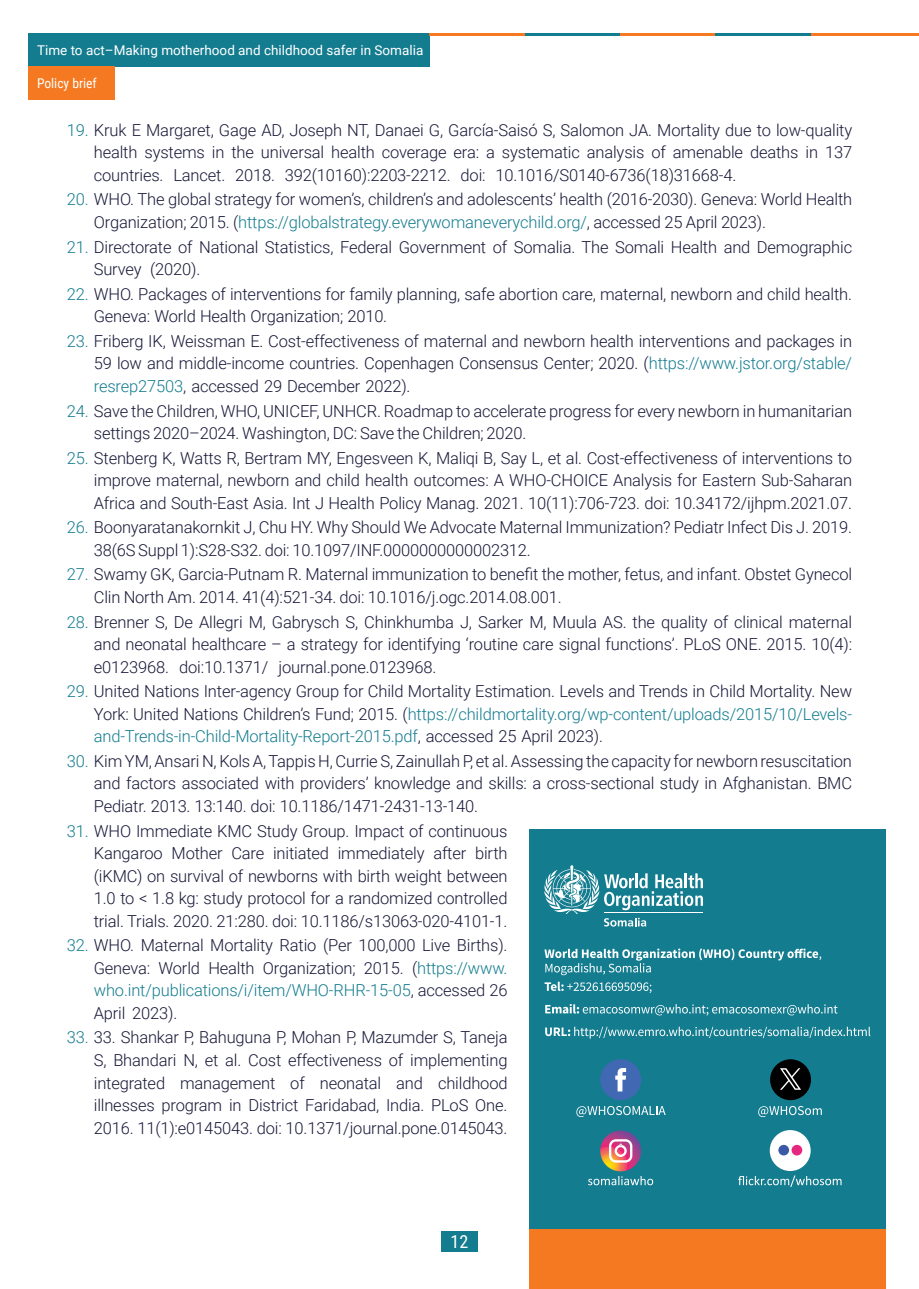
<style>
.page{position:relative;width:919px;height:1289px;background:#fff}
.page>*{position:absolute;margin:0;border:0;box-sizing:border-box;transform-origin:0 0}
.t1{font:18px "Roboto Condensed";color:#fff}
.t2{font:300 16.5px/22.5px "Roboto";letter-spacing:-.01em;color:#171738;text-align:justify}
.t3{font:13.5px "Roboto";color:#fff}
.t4{font:13.5px "Roboto Condensed";color:#fff}
.s1{color:#147c8f}
</style>
<div class="page">
<div style="left:441px;top:1230px;width:36px;height:21px;background:#147c8f"></div>
<div style="left:28px;top:34px;width:401px;height:33px;background:#147c8f"></div>
<div style="left:28px;top:67px;width:87px;height:33px;background:#f47921"></div>
<hr style="left:429px;top:34px;width:96px;height:2px;background:#f47921">
<svg style="left:906px;top:34px;width:12px;height:2px"></svg>
<hr style="left:525px;top:34px;width:95px;height:2px;background:#147c8f">
<hr style="left:620px;top:34px;width:95px;height:2px;background:#f47921">
<hr style="left:715px;top:34px;width:95px;height:2px;background:#147c8f">
<hr style="left:810px;top:34px;width:96px;height:2px;background:#f47921">
<div style="left:529px;top:829px;width:356px;height:400px;background:#147c8f"></div>
<div style="left:529px;top:1229px;width:356px;height:59px;background:#f47921"></div>
<svg style="left:544px;top:948px;width:277px;height:27px"></svg>
<svg style="left:544px;top:981px;width:107px;height:12px"></svg>
<svg style="left:545px;top:1004px;width:292px;height:11px"></svg>
<svg style="left:545px;top:1026px;width:325px;height:12px"></svg>
<svg style="left:544px;top:865px;width:159px;height:61px"></svg>
<svg style="left:600px;top:1130px;width:41px;height:41px"></svg>
<svg style="left:609px;top:1139px;width:23px;height:23px"></svg>
<div style="left:600px;top:1059px;width:41px;height:41px;background:#4168b2;border-radius:50%"></div>
<svg style="left:615px;top:1068px;width:11px;height:23px"></svg>
<svg style="left:576px;top:1106px;width:89px;height:10px"></svg>
<svg style="left:588px;top:1176px;width:65px;height:9px"></svg>
<svg style="left:758px;top:1106px;width:63px;height:10px"></svg>
<svg style="left:738px;top:1175px;width:103px;height:11px"></svg>
<div style="left:769px;top:1130px;width:41px;height:40px;background:#fff;border-radius:50%"></div>
<div style="left:778px;top:1144px;width:11px;height:11px;background:#3b59a6;border-radius:50%"></div>
<div style="left:791px;top:1144px;width:11px;height:11px;background:#e6277f;border-radius:50%"></div>
<div style="left:770px;top:1059px;width:41px;height:41px;background:#000;border-radius:50%"></div>
<svg style="left:780px;top:1068px;width:21px;height:21px"></svg>
<p class="t3" style="left:37px;top:40px;width:388px">Time to act–Making motherhood and childhood safer in Somalia</p>
<p class="t4" style="left:37px;top:74px;width:61px">Policy brief</p>
<p class="t2" style="left:94px;top:118px;width:759px;text-indent:-27px"><span class="s1">19.</span> Kruk E Margaret, Gage AD, Joseph NT, Danaei G, García-Saisó S, Salomon JA. Mortality due to low-quality health systems in the universal health coverage era: a systematic analysis of amenable deaths in 137 countries. Lancet. 2018. 392(10160):2203-2212. doi: 10.1016/S0140-6736(18)31668-4.</p>
<p class="t2" style="left:94px;top:188px;width:759px;text-indent:-27px"><span class="s1">20.</span> WHO. The global strategy for women’s, children’s and adolescents’ health (2016-2030). Geneva: World Health<br>Organization; 2015. (<span class="s1">https://globalstrategy.everywomaneverychild.org/</span>, accessed 25 April 2023).</p>
<p class="t2" style="left:94px;top:235px;width:759px;text-indent:-27px"><span class="s1">21.</span> Directorate of National Statistics, Federal Government of Somalia. The Somali Health and Demographic<br>Survey (2020).</p>
<p class="t2" style="left:94px;top:282px;width:759px;text-indent:-27px"><span class="s1">22.</span> WHO. Packages of interventions for family planning, safe abortion care, maternal, newborn and child health.<br>Geneva: World Health Organization; 2010.</p>
<p class="t2" style="left:94px;top:329px;width:759px;text-indent:-27px"><span class="s1">23.</span> Friberg IK, Weissman E. Cost-effectiveness of maternal and newborn health interventions and packages in 59 low and middle-income countries. Copenhagen Consensus Center; 2020. (<span class="s1">https://www.jstor.org/stable/ resrep27503</span>, accessed 29 December 2022).</p>
<p class="t2" style="left:94px;top:399px;width:759px;text-indent:-27px"><span class="s1">24.</span> Save the Children, WHO, UNICEF, UNHCR. Roadmap to accelerate progress for every newborn in humanitarian settings 2020–2024. Washington, DC: Save the Children; 2020.</p>
<p class="t2" style="left:94px;top:446px;width:759px;text-indent:-27px"><span class="s1">25.</span> Stenberg K, Watts R, Bertram MY, Engesveen K, Maliqi B, Say L, et al. Cost-effectiveness of interventions to improve maternal, newborn and child health outcomes: A WHO-CHOICE Analysis for Eastern Sub-Saharan Africa and South-East Asia. Int J Health Policy Manag. 2021. 10(11):706-723. doi: 10.34172/ijhpm.2021.07.</p>
<p class="t2" style="left:94px;top:515px;width:759px;text-indent:-27px"><span class="s1">26.</span> Boonyaratanakornkit J, Chu HY. Why Should We Advocate Maternal Immunization? Pediatr Infect Dis J. 2019.<br>38(6S Suppl 1):S28-S32. doi: 10.1097/INF.0000000000002312.</p>
<p class="t2" style="left:94px;top:562px;width:759px;text-indent:-27px"><span class="s1">27.</span> Swamy GK, Garcia-Putnam R. Maternal immunization to benefit the mother, fetus, and infant. Obstet Gynecol<br>Clin North Am. 2014. 41(4):521-34. doi: 10.1016/j.ogc.2014.08.001.</p>
<p class="t2" style="left:94px;top:610px;width:759px;text-indent:-27px"><span class="s1">28.</span> Brenner S, De Allegri M, Gabrysch S, Chinkhumba J, Sarker M, Muula AS. the quality of clinical maternal and neonatal healthcare – a strategy for identifying ‘routine care signal functions’. PLoS ONE. 2015. 10(4): e0123968. doi:10.1371/ journal.pone.0123968.</p>
<p class="t2" style="left:94px;top:679px;width:759px;text-indent:-27px"><span class="s1">29.</span> United Nations Inter-agency Group for Child Mortality Estimation. Levels and Trends in Child Mortality. New York: United Nations Children’s Fund; 2015. (<span class="s1">https://childmortality.org/wp-content/uploads/2015/10/Levels&shy;and-Trends-in-Child-Mortality-Report-2015.pdf</span>, accessed 25 April 2023).</p>
<p class="t2" style="left:94px;top:749px;width:759px;text-indent:-27px"><span class="s1">30.</span> Kim YM, Ansari N, Kols A, Tappis H, Currie S, Zainullah P, et al. Assessing the capacity for newborn resuscitation and factors associated with providers’ knowledge and skills: a cross-sectional study in Afghanistan. BMC Pediatr. 2013. 13:140. doi: 10.1186/1471-2431-13-140.</p>
<p class="t2" style="left:94px;top:818px;width:415px;text-indent:-27px"><span class="s1">31.</span> WHO Immediate KMC Study Group. Impact of continuous Kangaroo Mother Care initiated immediately after birth (iKMC) on survival of newborns with birth weight between 1.0 to &lt; 1.8 kg: study protocol for a randomized controlled trial. Trials. 2020. 21:280. doi: 10.1186/s13063-020-4101-1.</p>
<p class="t2" style="left:94px;top:933px;width:415px;text-indent:-27px"><span class="s1">32.</span> WHO. Maternal Mortality Ratio (Per 100,000 Live Births).<br>Geneva: World Health Organization; 2015. (<span class="s1">https://www. who.int/publications/i/item/WHO-RHR-15-05</span>, accessed 26<br>April 2023).</p>
<p class="t2" style="left:94px;top:1025px;width:415px;text-indent:-27px"><span class="s1">33.</span> 33. Shankar P, Bahuguna P, Mohan P, Mazumder S, Taneja S, Bhandari N, et al. Cost effectiveness of implementing integrated management of neonatal and childhood illnesses program in District Faridabad, India. PLoS One.<br>2016. 11(1):e0145043. doi: 10.1371/journal.pone.0145043.</p>
<p class="t1" style="left:450px;top:1228px;width:19px">12</p>
</div>
